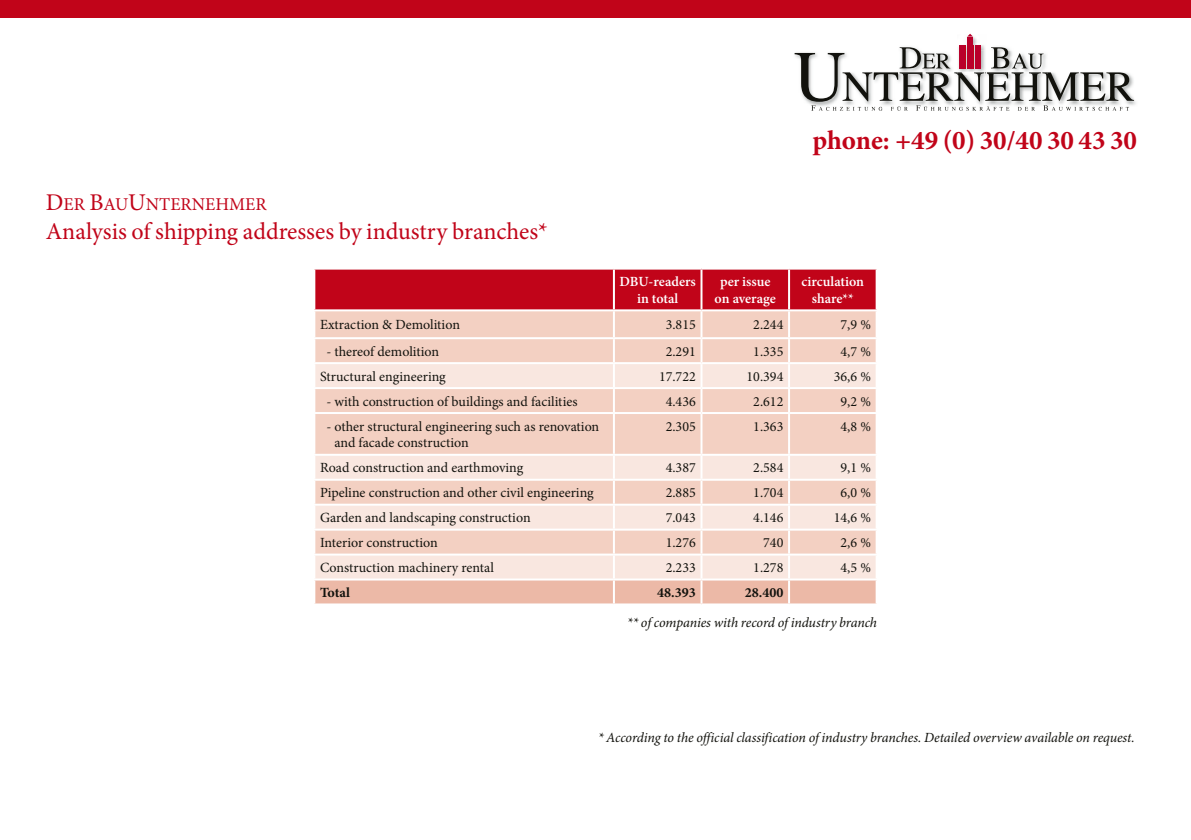
<style>
.page{position:relative;width:1191px;height:840px;background:#fff}
.page>*{position:absolute;margin:0;border:0;box-sizing:border-box;transform-origin:0 0}
.t1{font:700 27px "Minion Pro";color:#c10419}
.t2{font:24px "Minion Pro";letter-spacing:-.005em;color:#c10419}
.t3{font:18px "Minion Pro";color:#c10419}
.t4{font:14px/16.8px "Minion Pro";color:#12120d}
.t5{font:italic 14px "Minion Pro";letter-spacing:-.01em;color:#12120d}
.t6{font:600 14px/16.8px "Minion Pro";letter-spacing:-.005em;color:#fff;text-align:center}
.t7{font:700 14px "Minion Pro";color:#12120d}
.s1{font-size:24px}
</style>
<div class="page">
<div style="left:0;top:0;width:1191px;height:17px;background:#c10419"></div>
<img style="left:973px;top:37px;width:4px;height:8px">
<svg style="left:794px;top:45px;width:340px;height:66px"></svg>
<div style="left:959px;top:45px;width:6px;height:23px;background:#b9002b"></div>
<div style="left:967px;top:37px;width:6px;height:31px;background:#b9002b"></div>
<div style="left:975px;top:45px;width:6px;height:23px;background:#b9002b"></div>
<svg style="left:967px;top:34px;width:6px;height:3px"></svg>
<div style="left:315px;top:269px;width:560px;height:40px;background:#c10419"></div>
<div style="left:315px;top:311px;width:560px;height:51px;background:#f3d0c2"></div>
<svg style="left:315px;top:364px;width:560px;height:214px;background:#f5dbd0"></svg>
<div style="left:315px;top:580px;width:560px;height:23px;background:#ecb9a7"></div>
<hr style="left:613px;top:269px;width:2px;height:40px;background:#fff">
<hr style="left:700px;top:269px;width:2px;height:40px;background:#fff">
<hr style="left:788px;top:269px;width:2px;height:40px;background:#fff">
<hr style="left:613px;top:364px;width:2px;height:23px;background:#fff">
<hr style="left:700px;top:364px;width:2px;height:23px;background:#fff">
<hr style="left:788px;top:364px;width:2px;height:23px;background:#fff">
<hr style="left:313px;top:387px;width:301px;height:2px;background:#fff">
<hr style="left:614px;top:387px;width:87px;height:2px;background:#fff">
<hr style="left:613px;top:389px;width:2px;height:23px;background:#fff">
<hr style="left:701px;top:387px;width:88px;height:2px;background:#fff">
<hr style="left:700px;top:389px;width:2px;height:23px;background:#fff">
<hr style="left:789px;top:387px;width:88px;height:2px;background:#fff">
<hr style="left:788px;top:389px;width:2px;height:23px;background:#fff">
<hr style="left:313px;top:412px;width:301px;height:2px;background:#fff">
<hr style="left:614px;top:412px;width:87px;height:2px;background:#fff">
<hr style="left:613px;top:414px;width:2px;height:39px;background:#fff">
<hr style="left:701px;top:412px;width:88px;height:2px;background:#fff">
<hr style="left:700px;top:414px;width:2px;height:39px;background:#fff">
<hr style="left:789px;top:412px;width:88px;height:2px;background:#fff">
<hr style="left:788px;top:414px;width:2px;height:39px;background:#fff">
<hr style="left:313px;top:453px;width:301px;height:2px;background:#fff">
<hr style="left:614px;top:453px;width:87px;height:2px;background:#fff">
<hr style="left:613px;top:455px;width:2px;height:23px;background:#fff">
<hr style="left:701px;top:453px;width:88px;height:2px;background:#fff">
<hr style="left:700px;top:455px;width:2px;height:23px;background:#fff">
<hr style="left:789px;top:453px;width:88px;height:2px;background:#fff">
<hr style="left:788px;top:455px;width:2px;height:23px;background:#fff">
<hr style="left:613px;top:505px;width:2px;height:23px;background:#fff">
<hr style="left:700px;top:505px;width:2px;height:23px;background:#fff">
<hr style="left:788px;top:505px;width:2px;height:23px;background:#fff">
<hr style="left:613px;top:555px;width:2px;height:23px;background:#fff">
<hr style="left:700px;top:555px;width:2px;height:23px;background:#fff">
<hr style="left:788px;top:555px;width:2px;height:23px;background:#fff">
<hr style="left:613px;top:311px;width:2px;height:26px;background:#fff">
<hr style="left:700px;top:311px;width:2px;height:26px;background:#fff">
<hr style="left:788px;top:311px;width:2px;height:26px;background:#fff">
<hr style="left:313px;top:337px;width:301px;height:2px;background:#fff">
<hr style="left:614px;top:337px;width:87px;height:2px;background:#fff">
<hr style="left:613px;top:339px;width:2px;height:23px;background:#fff">
<hr style="left:701px;top:337px;width:88px;height:2px;background:#fff">
<hr style="left:700px;top:339px;width:2px;height:23px;background:#fff">
<hr style="left:789px;top:337px;width:88px;height:2px;background:#fff">
<hr style="left:788px;top:339px;width:2px;height:23px;background:#fff">
<hr style="left:313px;top:478px;width:301px;height:2px;background:#fff">
<hr style="left:313px;top:503px;width:301px;height:2px;background:#fff">
<hr style="left:614px;top:478px;width:87px;height:2px;background:#fff">
<hr style="left:613px;top:480px;width:2px;height:23px;background:#fff">
<hr style="left:614px;top:503px;width:87px;height:2px;background:#fff">
<hr style="left:701px;top:478px;width:88px;height:2px;background:#fff">
<hr style="left:700px;top:480px;width:2px;height:23px;background:#fff">
<hr style="left:701px;top:503px;width:88px;height:2px;background:#fff">
<hr style="left:789px;top:478px;width:88px;height:2px;background:#fff">
<hr style="left:788px;top:480px;width:2px;height:23px;background:#fff">
<hr style="left:789px;top:503px;width:88px;height:2px;background:#fff">
<hr style="left:313px;top:528px;width:301px;height:2px;background:#fff">
<hr style="left:313px;top:553px;width:301px;height:2px;background:#fff">
<hr style="left:701px;top:528px;width:88px;height:2px;background:#fff">
<hr style="left:701px;top:553px;width:88px;height:2px;background:#fff">
<hr style="left:789px;top:528px;width:88px;height:2px;background:#fff">
<hr style="left:788px;top:530px;width:2px;height:23px;background:#fff">
<hr style="left:789px;top:553px;width:88px;height:2px;background:#fff">
<hr style="left:613px;top:580px;width:2px;height:23px;background:#fff">
<hr style="left:700px;top:580px;width:2px;height:23px;background:#fff">
<hr style="left:788px;top:580px;width:2px;height:23px;background:#fff">
<hr style="left:614px;top:528px;width:87px;height:2px;background:#fff">
<hr style="left:613px;top:530px;width:2px;height:23px;background:#fff">
<hr style="left:700px;top:530px;width:2px;height:23px;background:#fff">
<hr style="left:614px;top:553px;width:87px;height:2px;background:#fff">
<p class="t3" style="left:46px;top:192px;width:222px"><span class="s1">D</span>ER <span class="s1">B</span>AU<span class="s1">U</span>NTERNEHMER</p>
<h2 class="t2" style="left:46px;top:215px;width:503px">Analysis of shipping addresses by industry branches*</h2>
<h1 class="t1" style="left:812px;top:121px;width:326px">phone: +49 (0) 30/40 30 43 30</h1>
<p class="t6" style="left:619px;top:273px;width:78px">DBU-readers in total</p>
<p class="t6" style="left:714px;top:273px;width:63px">per issue on average</p>
<p class="t6" style="left:801px;top:273px;width:64px">circulation share**</p>
<p class="t4" style="left:320px;top:316px;width:141px">Extraction &amp; Demolition</p>
<p class="t4" style="left:665px;top:316px;width:32px">3.815</p>
<p class="t4" style="left:753px;top:316px;width:32px">2.244</p>
<p class="t4" style="left:840px;top:316px;width:32px">7,9 %</p>
<p class="t4" style="left:326px;top:343px;width:114px">- thereof demolition</p>
<p class="t4" style="left:665px;top:343px;width:32px">2.291</p>
<p class="t4" style="left:753px;top:343px;width:32px">1.335</p>
<p class="t4" style="left:840px;top:343px;width:32px">4,7 %</p>
<p class="t4" style="left:320px;top:367px;width:127px">Structural engineering</p>
<p class="t4" style="left:659px;top:367px;width:38px">17.722</p>
<p class="t4" style="left:746px;top:367px;width:38px">10.394</p>
<p class="t4" style="left:834px;top:367px;width:39px">36,6 %</p>
<p class="t4" style="left:326px;top:392px;width:253px">- with construction of buildings and facilities</p>
<p class="t4" style="left:665px;top:392px;width:32px">4.436</p>
<p class="t4" style="left:753px;top:392px;width:32px">2.612</p>
<p class="t4" style="left:840px;top:392px;width:32px">9,2 %</p>
<p class="t4" style="left:334px;top:417px;width:266px;text-indent:-8px">- other structural engineering such as renovation and facade construction</p>
<p class="t4" style="left:665px;top:417px;width:32px">2.305</p>
<p class="t4" style="left:753px;top:417px;width:32px">1.363</p>
<p class="t4" style="left:840px;top:417px;width:32px">4,8 %</p>
<p class="t4" style="left:320px;top:459px;width:205px">Road construction and earthmoving</p>
<p class="t4" style="left:665px;top:459px;width:32px">4.387</p>
<p class="t4" style="left:753px;top:459px;width:32px">2.584</p>
<p class="t4" style="left:840px;top:459px;width:32px">9,1 %</p>
<p class="t4" style="left:320px;top:484px;width:275px">Pipeline construction and other civil engineering</p>
<p class="t4" style="left:665px;top:484px;width:32px">2.885</p>
<p class="t4" style="left:753px;top:484px;width:32px">1.704</p>
<p class="t4" style="left:840px;top:484px;width:32px">6,0 %</p>
<p class="t4" style="left:320px;top:509px;width:212px">Garden and landscaping construction</p>
<p class="t4" style="left:665px;top:509px;width:32px">7.043</p>
<p class="t4" style="left:753px;top:509px;width:32px">4.146</p>
<p class="t4" style="left:834px;top:509px;width:39px">14,6 %</p>
<p class="t4" style="left:320px;top:534px;width:119px">Interior construction</p>
<p class="t4" style="left:665px;top:534px;width:32px">1.276</p>
<p class="t4" style="left:763px;top:534px;width:22px">740</p>
<p class="t4" style="left:840px;top:534px;width:32px">2,6 %</p>
<p class="t4" style="left:320px;top:559px;width:175px">Construction machinery rental</p>
<p class="t4" style="left:665px;top:559px;width:32px">2.233</p>
<p class="t4" style="left:753px;top:559px;width:32px">1.278</p>
<p class="t4" style="left:840px;top:559px;width:32px">4,5 %</p>
<p class="t7" style="left:320px;top:582px;width:32px">Total</p>
<p class="t7" style="left:657px;top:582px;width:40px">48.393</p>
<p class="t7" style="left:745px;top:582px;width:40px">28.400</p>
<p class="t5" style="left:627px;top:612px;width:251px">** of companies with record of industry branch</p>
<p class="t5" style="left:598px;top:727px;width:538px">* According to the official classification of industry branches. Detailed overview available on request.</p>
</div>
